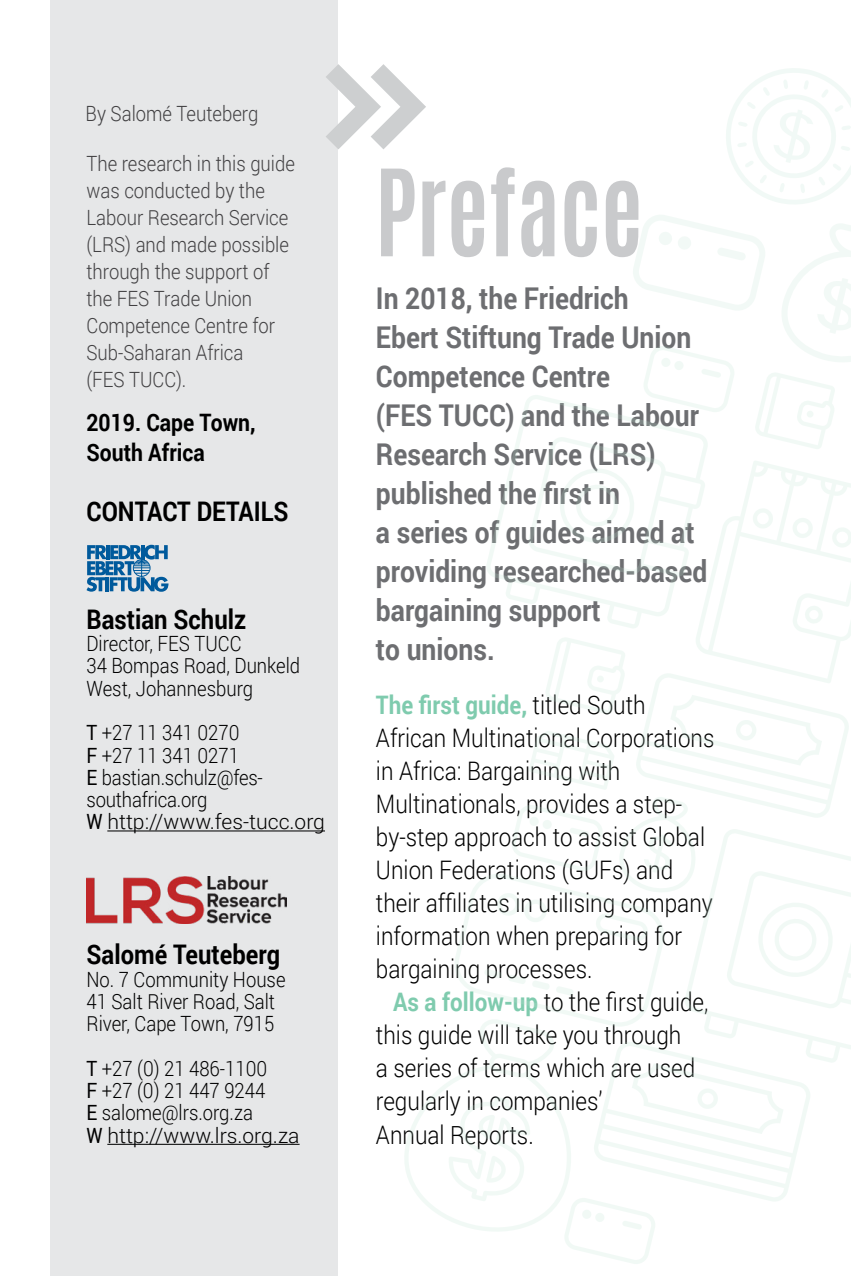
<style>
.page{position:relative;width:851px;height:1276px;background:#fff}
.page>*{position:absolute;margin:0;border:0;box-sizing:border-box;transform-origin:0 0}
.t1{font:700 102px "Antonio";color:#c9cacc;scale:.88 1}
.t2{font:700 30px/39px "Roboto";color:#6d6e71;scale:.88 1}
.t3{font:700 27px "Roboto";color:#000;scale:.88 1}
.t4{font:300 25.5px/33px "Roboto";color:#000;scale:.88 1}
.t5{font:700 24px/30px "Roboto";color:#000;scale:.88 1}
.t6{font:300 21px/22.2px "Roboto";color:#000;scale:.88 1}
.t7{font:300 21px/27px "Roboto";color:#414042;scale:.88 1}
.s1{font-weight:400}
.s2{font-weight:700;color:#7fcbae}
</style>
<div class="page">
<div style="left:50px;top:0;width:287px;height:1276px;background:#e6e7e8"></div>
<hr style="left:850px;top:0;width:1px;height:278px;background:#7fcbae">
<svg style="left:326px;top:64px;width:100px;height:85px"></svg>
<svg style="left:512px;top:395px;width:195px;height:65px"></svg>
<svg style="left:404px;top:460px;width:446px;height:804px"></svg>
<svg style="left:631px;top:68px;width:219px;height:382px"></svg>
<hr style="left:107px;top:830px;width:218px;height:1px;background:#000">
<hr style="left:107px;top:1143px;width:192px;height:1px;background:#000">
<svg style="left:86px;top:545px;width:82px;height:47px"></svg>
<img style="left:86px;top:876px;width:200px;height:47px">
<p class="t7" style="left:86px;top:99px;width:198px">By Salomé Teuteberg</p>
<p class="t7" style="left:86px;top:150px;width:238px">The research in this guide was conducted by the<br>Labour Research Service (LRS) and made possible through the support of the FES Trade Union<br>Competence Centre for<br>Sub-Saharan Africa<br>(FES TUCC).</p>
<p class="t5" style="left:86px;top:407px;width:194px">2019. Cape Town,<br>South Africa</p>
<p class="t3" style="left:86px;top:492px;width:231px">CONTACT DETAILS</p>
<p class="t3" style="left:86px;top:600px;width:183px">Bastian Schulz</p>
<p class="t6" style="left:86px;top:632px;width:244px">Director, FES TUCC<br>34 Bompas Road, Dunkeld<br>West, Johannesburg</p>
<p class="t6" style="left:86px;top:721px;width:272px"><span class="s1">T</span> +27 11 341 0270<br><span class="s1">F</span> +27 11 341 0271<br><span class="s1">E</span> bastian.schulz@fes&shy;southafrica.org<br><span class="s1">W</span> http://www.fes-tucc.org</p>
<p class="t3" style="left:86px;top:935px;width:221px">Salomé Teuteberg</p>
<p class="t6" style="left:86px;top:967px;width:228px">No. 7 Community House<br>41 Salt River Road, Salt<br>River, Cape Town, 7915</p>
<p class="t6" style="left:86px;top:1056px;width:243px"><span class="s1">T</span> +27 (0) 21 486-1100<br><span class="s1">F</span> +27 (0) 21 447 9244<br><span class="s1">E</span> salome@lrs.org.za<br><span class="s1">W</span> http://www.lrs.org.za</p>
<h1 class="t1" style="left:375px;top:135px;width:306px">Preface</h1>
<p class="t2" style="left:376px;top:278px;width:378px">In 2018, the Friedrich<br>Ebert Stiftung Trade Union<br>Competence Centre<br>(FES TUCC) and the Labour<br>Research Service (LRS) published the first in<br>a series of guides aimed at providing researched-based bargaining support<br>to unions.</p>
<p class="t4" style="left:376px;top:688px;width:386px"><span class="s2">The first guide,</span> titled South<br>African Multinational Corporations in Africa: Bargaining with<br>Multinationals, provides a step&shy;by-step approach to assist Global<br>Union Federations (GUFs) and their affiliates in utilising company information when preparing for bargaining processes.</p>
<p class="t4" style="left:376px;top:985px;width:379px;text-indent:17px"><span class="s2">As a follow-up</span> to the first guide, this guide will take you through<br>a series of terms which are used regularly in companies’<br>Annual Reports.</p>
</div>
